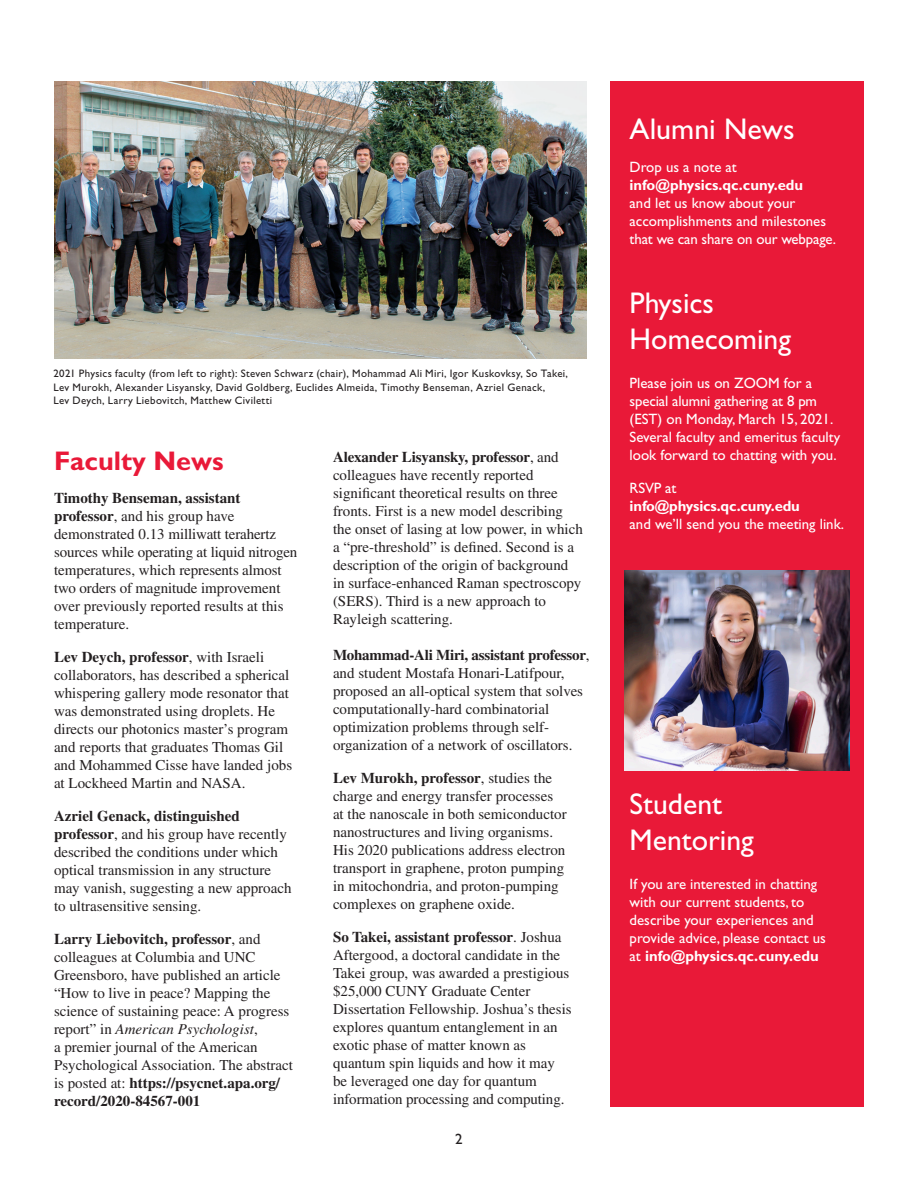
<style>
.page{position:relative;width:918px;height:1188px;background:#fff}
.page>*{position:absolute;margin:0;border:0;box-sizing:border-box;transform-origin:0 0}
.t1{font:30px/36px "Gill Sans Std";color:#fff}
.t2{font:700 27px "Gill Sans Std";color:#e91938}
.t3{font:15px/18px "Times LT Std";color:#231f20}
.t4{font:15px/18px "Gill Sans Std";color:#fff}
.t5{font:15px "Gill Sans Std";color:#231f20}
.t6{font:10.8px/13.5px "Gill Sans Std";letter-spacing:.03em;color:#231f20}
.s1{font-weight:700}
.s2{font-style:italic}
</style>
<div class="page">
<img style="left:54px;top:81px;width:532px;height:278px">
<div style="left:611px;top:81px;width:253px;height:1026px;background:#e91938"></div>
<img style="left:625px;top:570px;width:225px;height:201px">
<p class="t6" style="left:54px;top:367px;width:516px">2021 Physics faculty (from left to right): Steven Schwarz (chair), Mohammad Ali Miri, Igor Kuskovksy, So Takei,<br>Lev Murokh, Alexander Lisyansky, David Goldberg, Euclides Almeida, Timothy Benseman, Azriel Genack,<br>Lev Deych, Larry Liebovitch, Matthew Civiletti</p>
<p class="t2" style="left:54px;top:445px;width:171px">Faculty News</p>
<p class="t3" style="left:54px;top:489px;width:245px"><span class="s1">Timothy Benseman, assistant professor</span>, and his group have demonstrated 0.13 milliwatt terahertz sources while operating at liquid nitrogen temperatures, which represents almost two orders of magnitude improvement over previously reported results at this temperature.</p>
<p class="t3" style="left:54px;top:648px;width:240px"><span class="s1">Lev Deych, professor</span>, with Israeli collaborators, has described a spherical whispering gallery mode resonator that was demonstrated using droplets. He directs our photonics master’s program and reports that graduates Thomas Gil and Mohammed Cisse have landed jobs at Lockheed Martin and NASA.</p>
<p class="t3" style="left:54px;top:807px;width:239px"><span class="s1">Azriel Genack, distinguished professor</span>, and his group have recently described the conditions under which optical transmission in any structure may vanish, suggesting a new approach to ultrasensitive sensing.</p>
<p class="t3" style="left:54px;top:930px;width:241px"><span class="s1">Larry Liebovitch, professor</span>, and colleagues at Columbia and UNC Greensboro, have published an article “How to live in peace? Mapping the science of sustaining peace: A progress report” in <span class="s2">American Psychologist</span>,<br>a premier journal of the American Psychological Association. The abstract is posted at: <span class="s1">https://psycnet.apa.org/ record/2020-84567-001</span></p>
<p class="t3" style="left:333px;top:447px;width:251px"><span class="s1">Alexander Lisyansky, professor</span>, and colleagues have recently reported significant theoretical results on three fronts. First is a new model describing the onset of lasing at low power, in which a “pre-threshold” is defined. Second is a description of the origin of background in surface-enhanced Raman spectroscopy (SERS). Third is a new approach to Rayleigh scattering.</p>
<p class="t3" style="left:333px;top:645px;width:258px"><span class="s1">Mohammad-Ali Miri, assistant professor</span>, and student Mostafa Honari-Latifpour, proposed an all-optical system that solves computationally-hard combinatorial optimization problems through self&shy;organization of a network of oscillators.</p>
<p class="t3" style="left:333px;top:768px;width:235px"><span class="s1">Lev Murokh, professor</span>, studies the charge and energy transfer processes at the nanoscale in both semiconductor nanostructures and living organisms.<br>His 2020 publications address electron transport in graphene, proton pumping in mitochondria, and proton-pumping complexes on graphene oxide.</p>
<p class="t3" style="left:333px;top:927px;width:240px"><span class="s1">So Takei, assistant professor</span>. Joshua Aftergood, a doctoral candidate in the Takei group, was awarded a prestigious $25,000 CUNY Graduate Center Dissertation Fellowship. Joshua’s thesis explores quantum entanglement in an exotic phase of matter known as quantum spin liquids and how it may be leveraged one day for quantum information processing and computing.</p>
<p class="t5" style="left:455px;top:1131px;width:9px">2</p>
<p class="t1" style="left:630px;top:111px;width:167px">Alumni News</p>
<p class="t4" style="left:630px;top:158px;width:208px">Drop us a note at <span class="s1">info@physics.qc.cuny.edu<br></span>and let us know about your accomplishments and milestones that we can share on our webpage.</p>
<p class="t1" style="left:630px;top:285px;width:163px">Physics<br>Homecoming</p>
<p class="t4" style="left:630px;top:374px;width:212px">Please join us on ZOOM for a special alumni gathering at 8 pm (EST) on Monday, March 15, 2021.<br>Several faculty and emeritus faculty look forward to chatting with you.</p>
<p class="t4" style="left:630px;top:479px;width:216px">RSVP at <span class="s1">info@physics.qc.cuny.edu<br></span>and we’ll send you the meeting link.</p>
<p class="t1" style="left:630px;top:786px;width:126px">Student<br>Mentoring</p>
<p class="t4" style="left:630px;top:875px;width:198px">If you are interested in chatting with our current students, to describe your experiences and provide advice, please contact us at <span class="s1">info@physics.qc.cuny.edu</span></p>
</div>
